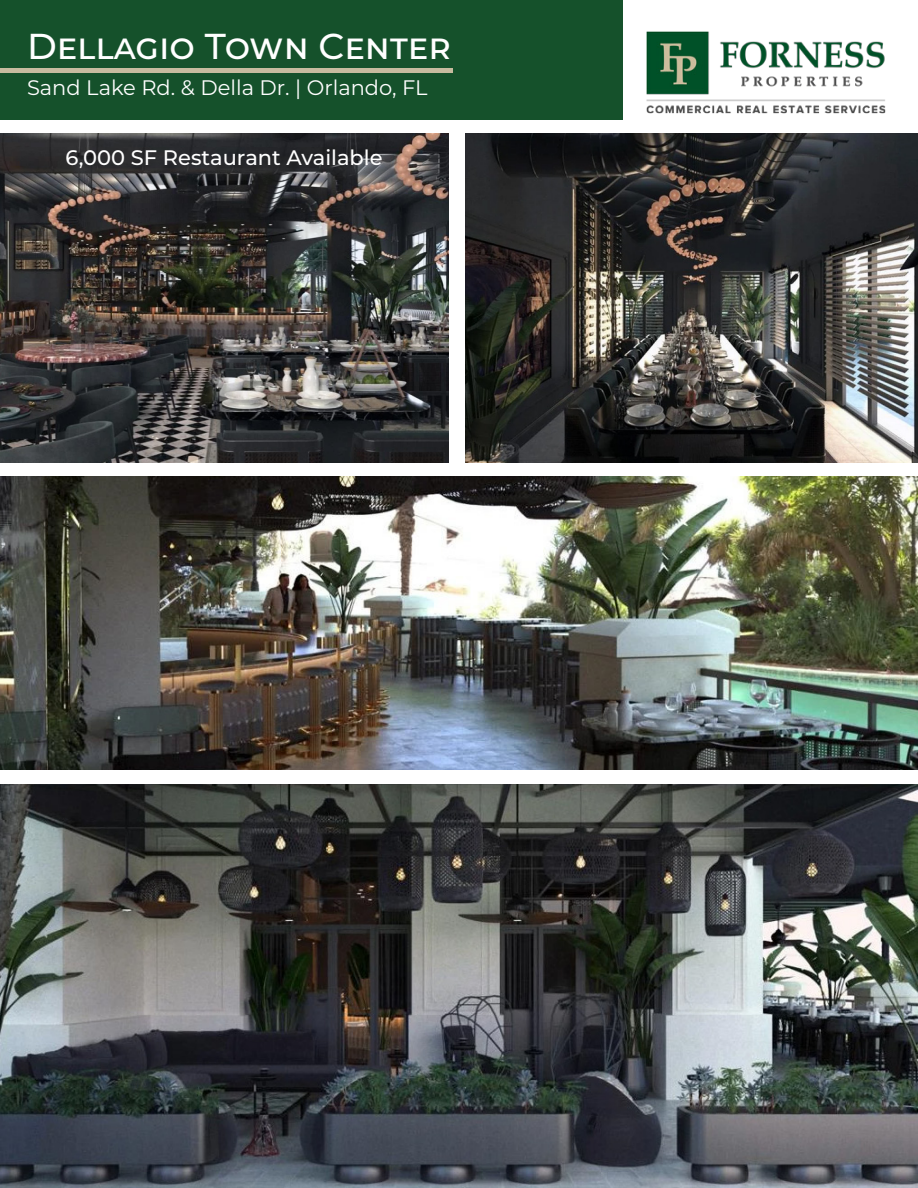
<style>
.page{position:relative;width:918px;height:1188px;background:#fff}
.page>*{position:absolute;margin:0;border:0;box-sizing:border-box;transform-origin:0 0}
.t1{font:500 36px "Montserrat";color:#fff}
.t2{font:21px "Montserrat";color:#fff}
.t3{font:500 21px "Montserrat";color:#fff}
</style>
<div class="page">
<img style="left:466px;top:133px;width:452px;height:329px">
<img style="left:0;top:476px;width:918px;height:294px">
<div style="left:0;top:0;width:622px;height:120px;background:#15512b"></div>
<hr style="left:0;top:68px;width:452px;height:4px;background:#c7bb9f">
<img style="left:646px;top:31px;width:240px;height:83px">
<img style="left:0;top:133px;width:448px;height:329px">
<img style="left:0;top:784px;width:918px;height:404px">
<div style="left:68px;top:151px;width:331px;height:34px;background:#5a5c5f;opacity:.6"></div>
<p class="t1" style="left:27px;top:21px;width:426px">Dellagio Town Center</p>
<p class="t2" style="left:27px;top:73px;width:402px">Sand Lake Rd. &amp; Della Dr. | Orlando, FL</p>
<p class="t3" style="left:66px;top:143px;width:319px">6,000 SF Restaurant Available</p>
</div>
